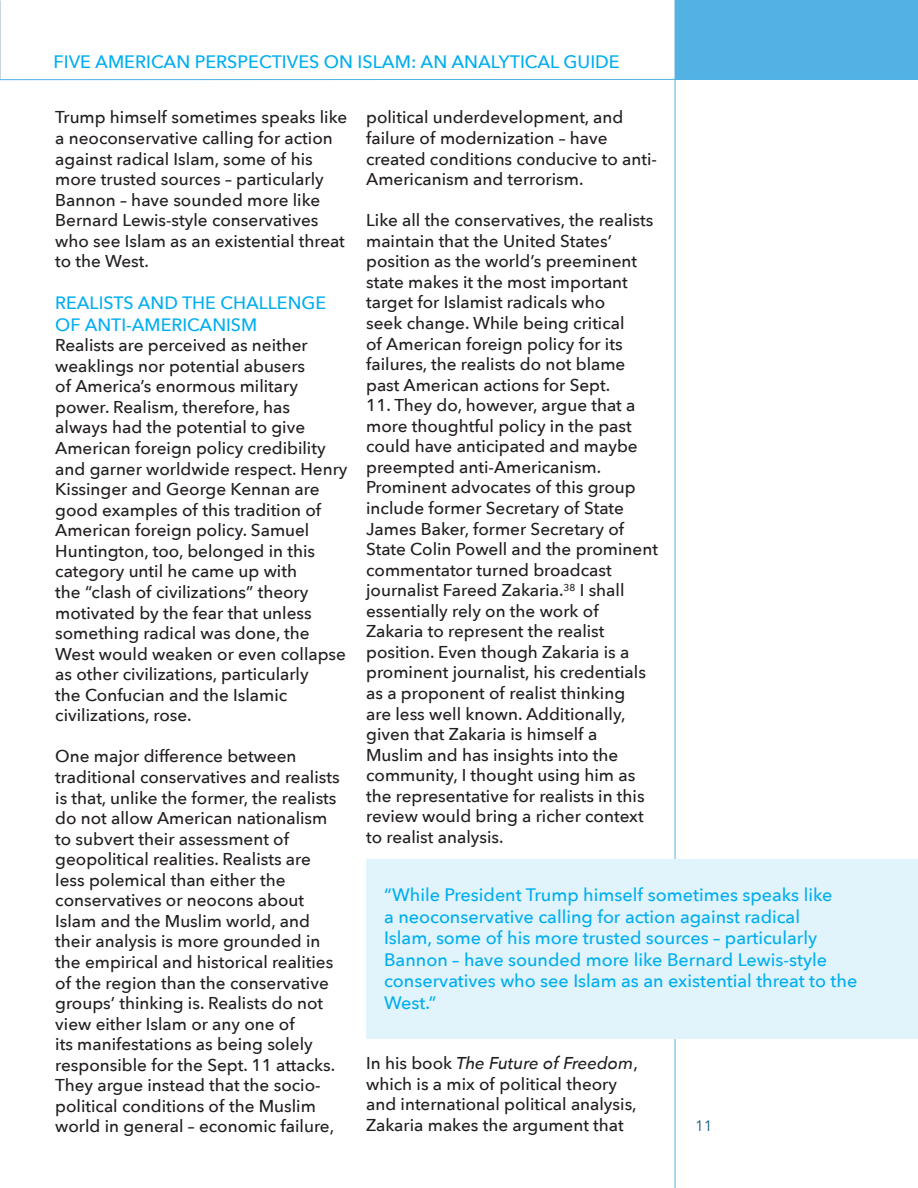
<style>
.page{position:relative;width:918px;height:1188px;background:#fff}
.page>*{position:absolute;margin:0;border:0;box-sizing:border-box;transform-origin:0 0}
.t1{font:500 18px/21.6px "Avenir Next";color:#00aeef}
.t2{font:500 17.85px/21.5px "Avenir Next";color:#00aeef}
.t3{font:500 17.1px/20.5px "Avenir Next";color:#231f20}
.t4{font:15px "Avenir Next";color:#1b5d80}
.s1{font-style:italic}
</style>
<div class="page">
<div style="left:675px;top:0;width:243px;height:80px;background:#53b1e4"></div>
<hr style="left:675px;top:0;width:1px;height:1188px;background:#51b2e4">
<hr style="left:0;top:79px;width:918px;height:1px;background:#51b2e4">
<div style="left:366px;top:859px;width:552px;height:180px;background:#e1f4fc"></div>
<p class="t1" style="left:54px;top:50px;width:568px">FIVE AMERICAN PERSPECTIVES ON ISLAM: AN ANALYTICAL GUIDE</p>
<p class="t3" style="left:55px;top:107px;width:293px">Trump himself sometimes speaks like a neoconservative calling for action against radical Islam, some of his more trusted sources – particularly<br>Bannon – have sounded more like<br>Bernard Lewis-style conservatives who see Islam as an existential threat to the West.</p>
<p class="t2" style="left:55px;top:292px;width:272px">REALISTS AND THE CHALLENGE<br>OF ANTI-AMERICANISM</p>
<p class="t3" style="left:55px;top:334px;width:294px">Realists are perceived as neither weaklings nor potential abusers<br>of America’s enormous military power. Realism, therefore, has<br>always had the potential to give<br>American foreign policy credibility and garner worldwide respect. Henry<br>Kissinger and George Kennan are good examples of this tradition of<br>American foreign policy. Samuel<br>Huntington, too, belonged in this category until he came up with<br>the “clash of civilizations” theory motivated by the fear that unless something radical was done, the<br>West would weaken or even collapse as other civilizations, particularly<br>the Confucian and the Islamic civilizations, rose.</p>
<p class="t3" style="left:55px;top:746px;width:286px">One major difference between traditional conservatives and realists is that, unlike the former, the realists do not allow American nationalism to subvert their assessment of geopolitical realities. Realists are less polemical than either the conservatives or neocons about Islam and the Muslim world, and their analysis is more grounded in the empirical and historical realities of the region than the conservative groups’ thinking is. Realists do not view either Islam or any one of<br>its manifestations as being solely responsible for the Sept. 11 attacks.<br>They argue instead that the socio&shy;political conditions of the Muslim world in general – economic failure,</p>
<p class="t3" style="left:366px;top:107px;width:292px">political underdevelopment, and failure of modernization – have created conditions conducive to anti-Americanism and terrorism.</p>
<p class="t3" style="left:366px;top:209px;width:289px">Like all the conservatives, the realists maintain that the United States’ position as the world’s preeminent state makes it the most important target for Islamist radicals who<br>seek change. While being critical<br>of American foreign policy for its failures, the realists do not blame past American actions for Sept.</p>
<p class="t3" style="left:366px;top:394px;width:293px">11. They do, however, argue that a more thoughtful policy in the past could have anticipated and maybe preempted anti-Americanism.<br>Prominent advocates of this group include former Secretary of State James Baker, former Secretary of State Colin Powell and the prominent commentator turned broadcast journalist Fareed Zakaria.<sup>38</sup> I shall essentially rely on the work of Zakaria to represent the realist position. Even though Zakaria is a prominent journalist, his credentials as a proponent of realist thinking<br>are less well known. Additionally, given that Zakaria is himself a Muslim and has insights into the community, I thought using him as the representative for realists in this review would bring a richer context to realist analysis.</p>
<p class="t1" style="left:384px;top:883px;width:475px">“While President Trump himself sometimes speaks like<br>a neoconservative calling for action against radical<br>Islam, some of his more trusted sources – particularly Bannon – have sounded more like Bernard Lewis-style conservatives who see Islam as an existential threat to the West.”</p>
<p class="t3" style="left:366px;top:1052px;width:273px">In his book <span class="s1">The Future of Freedom</span>, which is a mix of political theory and international political analysis, Zakaria makes the argument that</p>
<p class="t4" style="left:695px;top:1113px;width:19px">11</p>
</div>
